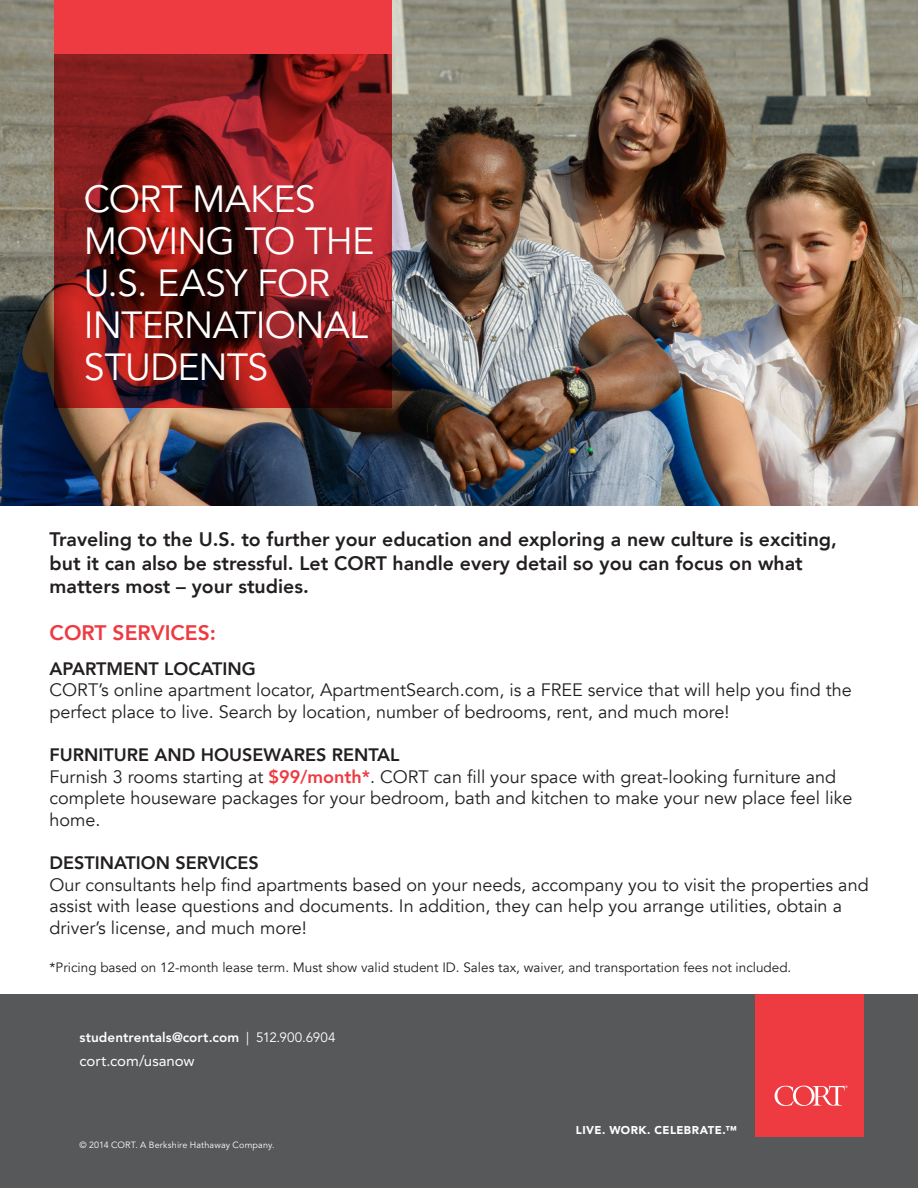
<style>
.page{position:relative;width:918px;height:1188px;background:#fff}
.page>*{position:absolute;margin:0;border:0;box-sizing:border-box;transform-origin:0 0}
.t1{font:37.5px/42px "Avenir LT Std";letter-spacing:-.02em;color:#fff}
.t2{font:800 21px "Avenir";color:#ee3a41}
.t3{font:800 19.5px/23.4px "Avenir";color:#231f20}
.t4{font:18px/21.6px "Avenir";color:#231f20}
.t5{font:800 18px "Avenir";color:#231f20}
.t6{font:15px "Avenir LT Std";letter-spacing:-.005em;color:#fff}
.t7{font:13.5px "Avenir";color:#231f20}
.t8{font:800 13.5px "Avenir LT Std";letter-spacing:.01em;color:#fff}
.t9{font:900 11.25px "Avenir LT Std";letter-spacing:.035em;color:#fff}
.t10{font:9px "Avenir LT Std";letter-spacing:.02em;color:#fff}
.s1{font-weight:800;color:#ee3a41}
.s2{font-weight:400}
</style>
<div class="page">
<img style="left:0;top:0;width:918px;height:505px">
<svg style="left:54px;top:0;width:338px;height:408px;background:#7b1a1b"></svg>
<div style="left:54px;top:0;width:337px;height:54px;background:#ee3a41"></div>
<div style="left:0;top:994px;width:918px;height:194px;background:#57585a"></div>
<div style="left:755px;top:994px;width:109px;height:143px;background:#ee3a41"></div>
<svg style="left:775px;top:1085px;width:73px;height:21px"></svg>
<p class="t1" style="left:84px;top:180px;width:292px">CORT MAKES<br>MOVING TO THE<br>U.S. EASY FOR</p>
<p class="t1" style="left:84px;top:306px;width:286px">INTERNATIONAL<br>STUDENTS</p>
<p class="t3" style="left:50px;top:526px;width:789px">Traveling to the U.S. to further your education and exploring a new culture is exciting, but it can also be stressful. Let CORT handle every detail so you can focus on what</p>
<p class="t3" style="left:50px;top:573px;width:261px">matters most – your studies.</p>
<p class="t2" style="left:50px;top:613px;width:168px">CORT SERVICES:</p>
<p class="t5" style="left:50px;top:652px;width:208px">APARTMENT LOCATING</p>
<p class="t4" style="left:50px;top:680px;width:804px">CORT’s online apartment locator, ApartmentSearch.com, is a FREE service that will help you find the perfect place to live. Search by location, number of bedrooms, rent, and much more!</p>
<p class="t5" style="left:50px;top:739px;width:351px">FURNITURE AND HOUSEWARES RENTAL</p>
<p class="t4" style="left:50px;top:766px;width:804px">Furnish 3 rooms starting at <span class="s1">$99/month*</span>. CORT can fill your space with great-looking furniture and complete houseware packages for your bedroom, bath and kitchen to make your new place feel like home.</p>
<p class="t5" style="left:50px;top:847px;width:211px">DESTINATION SERVICES</p>
<p class="t4" style="left:50px;top:874px;width:821px">Our consultants help find apartments based on your needs, accompany you to visit the properties and assist with lease questions and documents. In addition, they can help you arrange utilities, obtain a driver’s license, and much more!</p>
<p class="t7" style="left:50px;top:959px;width:743px">*Pricing based on 12-month lease term. Must show valid student ID. Sales tax, waiver, and transportation fees not included.</p>
<p class="t8" style="left:80px;top:1029px;width:258px">studentrentals@cort.com <span class="s2">| 512.900.6904</span></p>
<p class="t6" style="left:80px;top:1052px;width:117px">cort.com/usanow</p>
<p class="t10" style="left:80px;top:1140px;width:197px">© 2014 CORT. A Berkshire Hathaway Company.</p>
<p class="t9" style="left:576px;top:1123px;width:162px">LIVE. WORK. CELEBRATE.™</p>
</div>
